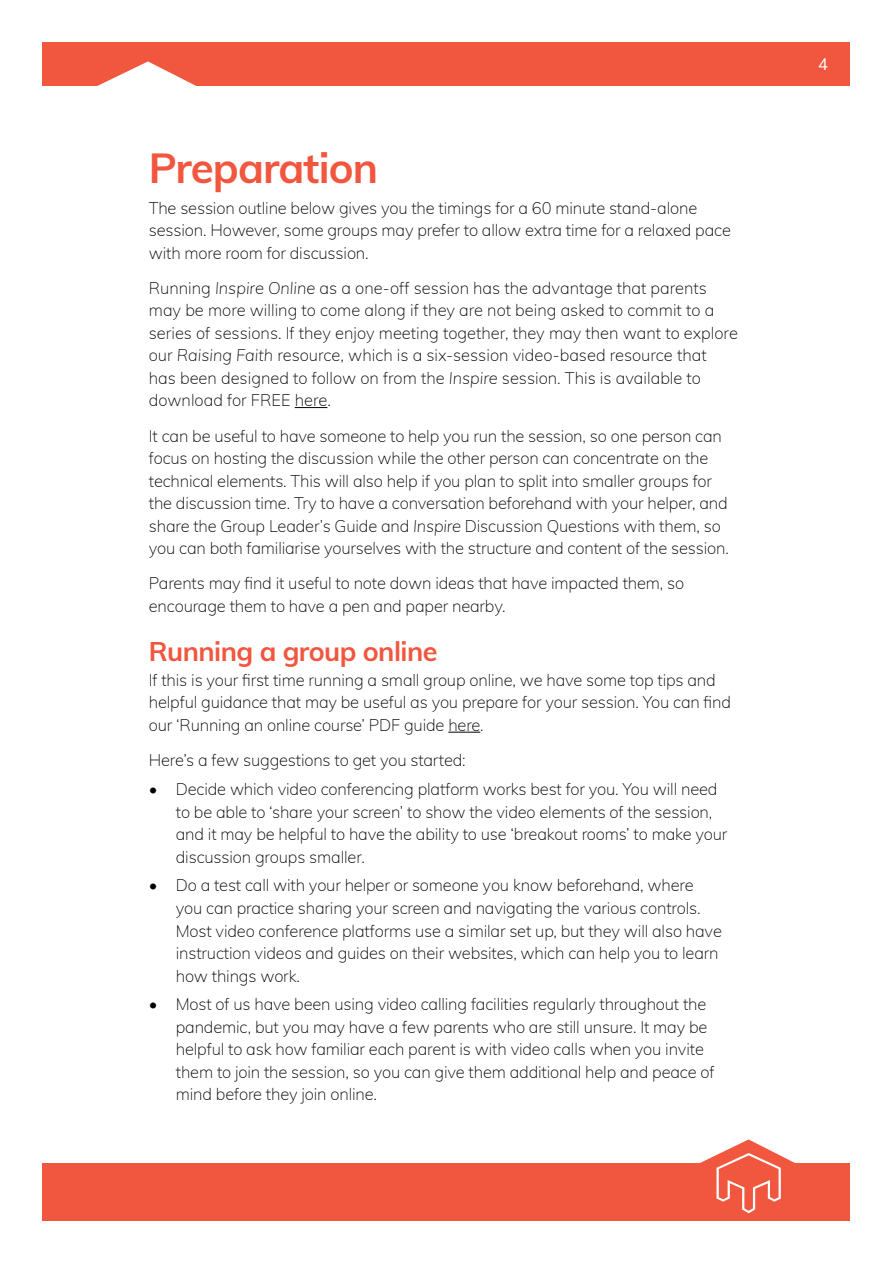
<style>
.page{position:relative;width:893px;height:1263px;background:#fff}
.page>*{position:absolute;margin:0;border:0;box-sizing:border-box;transform-origin:0 0}
.t1{font:700 42px "Muli";letter-spacing:-.02em;color:#f1563e}
.t2{font:700 27px "Muli";letter-spacing:-.02em;color:#f1563e}
.t3{font:200 16.5px/22.5px "Muli";letter-spacing:-.01em;color:#000}
.t4{font:16.5px "Muli";color:#fff}
.s1{font-style:italic}
</style>
<div class="page">
<div style="left:43px;top:42px;width:807px;height:44px;background:#f1563e"></div>
<svg style="left:97px;top:61px;width:99px;height:25px"></svg>
<div style="left:43px;top:1163px;width:807px;height:57px;background:#f1563e"></div>
<svg style="left:700px;top:1139px;width:95px;height:74px"></svg>
<hr style="left:295px;top:407px;width:32px;height:1px;background:#000">
<hr style="left:448px;top:732px;width:32px;height:1px;background:#000">
<h1 class="t1" style="left:149px;top:137px;width:231px">Preparation</h1>
<p class="t3" style="left:149px;top:196px;width:584px">The session outline below gives you the timings for a 60 minute stand-alone session. However, some groups may prefer to allow extra time for a relaxed pace with more room for discussion.</p>
<p class="t3" style="left:149px;top:276px;width:591px">Running <span class="s1">Inspire Online</span> as a one-off session has the advantage that parents may be more willing to come along if they are not being asked to commit to a series of sessions. If they enjoy meeting together, they may then want to explore our <span class="s1">Raising Faith</span> resource, which is a six-session video-based resource that has been designed to follow on from the <span class="s1">Inspire</span> session. This is available to download for FREE here.</p>
<p class="t3" style="left:149px;top:424px;width:582px">It can be useful to have someone to help you run the session, so one person can focus on hosting the discussion while the other person can concentrate on the technical elements. This will also help if you plan to split into smaller groups for the discussion time. Try to have a conversation beforehand with your helper, and share the Group Leader’s Guide and <span class="s1">Inspire</span> Discussion Questions with them, so you can both familiarise yourselves with the structure and content of the session.</p>
<p class="t3" style="left:149px;top:571px;width:537px">Parents may find it useful to note down ideas that have impacted them, so encourage them to have a pen and paper nearby.</p>
<h2 class="t2" style="left:149px;top:632px;width:290px">Running a group online</h2>
<p class="t3" style="left:149px;top:668px;width:584px">If this is your first time running a small group online, we have some top tips and helpful guidance that may be useful as you prepare for your session. You can find our ‘Running an online course’ PDF guide here.</p>
<p class="t3" style="left:149px;top:748px;width:318px">Here’s a few suggestions to get you started:</p>
<p class="t3" style="left:176px;top:777px;width:553px;text-indent:-27px">• Decide which video conferencing platform works best for you. You will need to be able to ‘share your screen’ to show the video elements of the session, and it may be helpful to have the ability to use ‘breakout rooms’ to make your discussion groups smaller.</p>
<p class="t3" style="left:176px;top:873px;width:548px;text-indent:-27px">• Do a test call with your helper or someone you know beforehand, where you can practice sharing your screen and navigating the various controls.<br>Most video conference platforms use a similar set up, but they will also have instruction videos and guides on their websites, which can help you to learn how things work.</p>
<p class="t3" style="left:176px;top:992px;width:540px;text-indent:-27px">• Most of us have been using video calling facilities regularly throughout the pandemic, but you may have a few parents who are still unsure. It may be helpful to ask how familiar each parent is with video calls when you invite them to join the session, so you can give them additional help and peace of mind before they join online.</p>
<p class="t4" style="left:818px;top:52px;width:11px">4</p>
</div>
